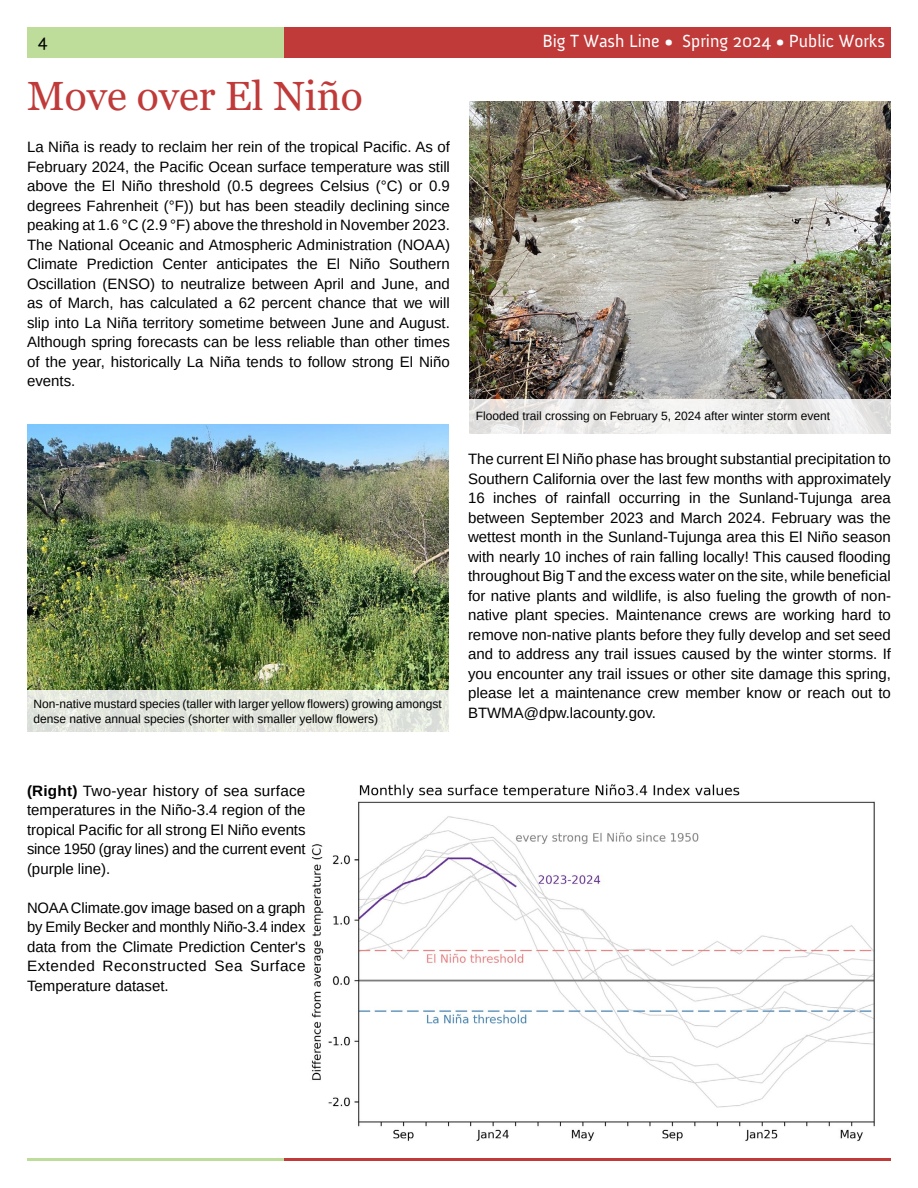
<style>
.page{position:relative;width:918px;height:1188px;background:#fff}
.page>*{position:absolute;margin:0;border:0;box-sizing:border-box;transform-origin:0 0}
.t1{font:40.8px "Georgia";color:#c03a39}
.t2{font:18px "Anivers";color:#fff}
.t3{font:18px "Anivers";color:#000}
.t4{font:15px/19.5px "Arimo";color:#000;text-align:justify}
.t5{font:12px/15px "Arimo";color:#000}
.s1{font-weight:700}
</style>
<div class="page">
<div style="left:284px;top:27px;width:607px;height:30px;background:#c03a39"></div>
<div style="left:27px;top:27px;width:257px;height:30px;background:#bfdd9a"></div>
<hr style="left:284px;top:1158px;width:607px;height:3px;background:#c03a39">
<hr style="left:27px;top:1158px;width:257px;height:3px;background:#bfdd9a">
<img style="left:27px;top:425px;width:422px;height:265px">
<img style="left:311px;top:784px;width:564px;height:357px">
<img style="left:469px;top:102px;width:422px;height:297px">
<svg style="left:27px;top:690px;width:422px;height:42px;background:#e4e7df"></svg>
<svg style="left:469px;top:399px;width:422px;height:35px;fill:#eeedec"></svg>
<p class="t3" style="left:38px;top:31px;width:11px">4</p>
<p class="t2" style="left:542px;top:31px;width:344px">Big T Wash Line • Spring 2024 • Public Works</p>
<h1 class="t1" style="left:27px;top:71px;width:337px">Move over El Niño</h1>
<p class="t4" style="left:27px;top:137px;width:425px">La Niña is ready to reclaim her rein of the tropical Pacific. As of February 2024, the Pacific Ocean surface temperature was still above the El Niño threshold (0.5 degrees Celsius (°C) or 0.9 degrees Fahrenheit (°F)) but has been steadily declining since peaking at 1.6 °C (2.9 °F) above the threshold in November 2023.<br>The National Oceanic and Atmospheric Administration (NOAA)<br>Climate Prediction Center anticipates the El Niño Southern Oscillation (ENSO) to neutralize between April and June, and as of March, has calculated a 62 percent chance that we will slip into La Niña territory sometime between June and August.<br>Although spring forecasts can be less reliable than other times of the year, historically La Niña tends to follow strong El Niño events.</p>
<p class="t5" style="left:34px;top:697px;width:410px">Non-native mustard species (taller with larger yellow flowers) growing amongst dense native annual species (shorter with smaller yellow flowers)</p>
<p class="t5" style="left:476px;top:409px;width:356px">Flooded trail crossing on February 5, 2024 after winter storm event</p>
<p class="t4" style="left:468px;top:449px;width:425px">The current El Niño phase has brought substantial precipitation to Southern California over the last few months with approximately 16 inches of rainfall occurring in the Sunland-Tujunga area between September 2023 and March 2024. February was the wettest month in the Sunland-Tujunga area this El Niño season with nearly 10 inches of rain falling locally! This caused flooding throughout Big T and the excess water on the site, while beneficial for native plants and wildlife, is also fueling the growth of non&shy;native plant species. Maintenance crews are working hard to remove non-native plants before they fully develop and set seed and to address any trail issues caused by the winter storms. If you encounter any trail issues or other site damage this spring, please let a maintenance crew member know or reach out to BTWMA@dpw.lacounty.gov.</p>
<p class="t4" style="left:27px;top:781px;width:280px"><span class="s1">(Right)</span> Two-year history of sea surface temperatures in the Niño-3.4 region of the tropical Pacific for all strong El Niño events since 1950 (gray lines) and the current event (purple line).</p>
<p class="t4" style="left:27px;top:898px;width:280px">NOAA Climate.gov image based on a graph by Emily Becker and monthly Niño-3.4 index data from the Climate Prediction Center's Extended Reconstructed Sea Surface Temperature dataset.</p>
</div>
